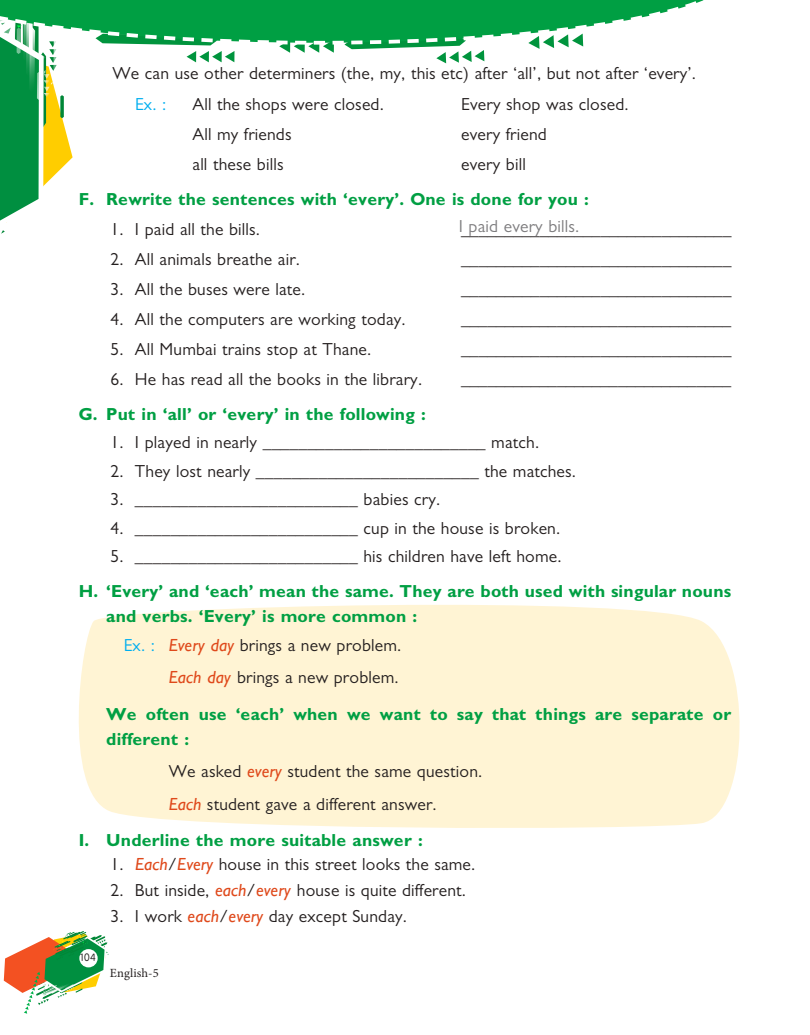
<style>
.page{position:relative;width:810px;height:1035px;background:#fff}
.page>*{position:absolute;margin:0;border:0;box-sizing:border-box;transform-origin:0 0}
.t1{font:17.5px/32.4px "Gill Sans MT Pro";letter-spacing:.01em;color:#241f1f;text-align:right}
.t2{font:700 17.5px/25px "Gill Sans MT Pro";letter-spacing:.01em;color:#009f43}
.t3{font:17.5px "Gill Sans MT Pro";letter-spacing:.01em;color:#7d7c7e}
.t4{font:17.5px "Gill Sans MT Pro";color:#00aeef}
.t5{font:12.5px "Minion Pro";letter-spacing:.01em;color:#241f1f}
.t6{font:10px "B Preplay";color:#241f1f}
.s1{color:#00aeef}
.s2{font-family:"Gill Sans";font-style:italic;color:#df491b}
</style>
<div class="page">
<svg style="left:0;top:46px;width:584px;height:188px"></svg>
<svg style="left:0;top:0;width:704px;height:46px"></svg>
<div style="left:79px;top:64px;width:652px;height:878px;background:#fff"></div>
<svg style="left:4px;top:931px;width:105px;height:83px"></svg>
<div style="left:79px;top:949px;width:19px;height:18px;background:#fff;border-radius:50%"></div>
<div style="left:78px;top:605px;width:662px;height:223px;background:#fff4d4"></div>
<p class="t1" style="left:113px;top:57px;width:585px">We can use other determiners (the, my, this etc) after ‘all’, but not after ‘every’.</p>
<p class="t4" style="left:135px;top:93px;width:33px">Ex. :</p>
<p class="t1" style="left:193px;top:87px;width:193px">All the shops were closed.</p>
<p class="t1" style="left:461px;top:87px;width:169px">Every shop was closed.</p>
<p class="t1" style="left:192px;top:118px;width:101px">All my friends</p>
<p class="t1" style="left:461px;top:118px;width:87px">every friend</p>
<p class="t1" style="left:192px;top:148px;width:93px">all these bills</p>
<p class="t1" style="left:461px;top:148px;width:66px">every bill</p>
<p class="t2" style="left:79px;top:186px;width:512px">F. Rewrite the sentences with ‘every’. One is done for you :</p>
<p class="t1" style="left:110px;top:212px;width:151px">1. I paid all the bills.</p>
<p class="t1" style="left:461px;top:212px;width:272px">_______________________________</p>
<p class="t1" style="left:110px;top:243px;width:191px">2. All animals breathe air.</p>
<p class="t1" style="left:461px;top:243px;width:272px">_______________________________</p>
<p class="t1" style="left:110px;top:273px;width:196px">3. All the buses were late.</p>
<p class="t1" style="left:461px;top:273px;width:272px">_______________________________</p>
<p class="t1" style="left:110px;top:303px;width:297px">4. All the computers are working today.</p>
<p class="t1" style="left:461px;top:303px;width:272px">_______________________________</p>
<p class="t1" style="left:110px;top:333px;width:262px">5. All Mumbai trains stop at Thane.</p>
<p class="t1" style="left:461px;top:333px;width:272px">_______________________________</p>
<p class="t1" style="left:110px;top:363px;width:313px">6. He has read all the books in the library.</p>
<p class="t1" style="left:461px;top:363px;width:272px">_______________________________</p>
<p class="t2" style="left:79px;top:401px;width:349px">G. Put in ‘all’ or ‘every’ in the following :</p>
<p class="t1" style="left:110px;top:426px;width:430px">1. I played in nearly _________________________ match.</p>
<p class="t1" style="left:110px;top:455px;width:467px">2. They lost nearly _________________________ the matches.</p>
<p class="t1" style="left:110px;top:483px;width:331px">3. _________________________ babies cry.</p>
<p class="t1" style="left:110px;top:511px;width:451px">4. _________________________ cup in the house is broken.</p>
<p class="t1" style="left:110px;top:540px;width:453px">5. _________________________ his children have left home.</p>
<p class="t2" style="left:106px;top:578px;width:627px;text-indent:-28px">H. ‘Every’ and ‘each’ mean the same. They are both used with singular nouns and verbs. ‘Every’ is more common :</p>
<p class="t1" style="left:124px;top:629px;width:279px"><span class="s1">Ex. :</span> <span class="s2">Every day</span> brings a new problem.<br><span class="s2">Each day</span> brings a new problem.</p>
<p class="t2" style="left:106px;top:701px;width:627px">We often use ‘each’ when we want to say that things are separate or different :</p>
<p class="t1" style="left:169px;top:755px;width:315px;text-align:left">We asked <span class="s2">every</span> student the same question.<br><span class="s2">Each</span> student gave a different answer.</p>
<p class="t2" style="left:79px;top:827px;width:346px">I. Underline the more suitable answer :</p>
<p class="t1" style="left:110px;top:848px;width:367px">1. <span class="s2">Each</span>/<span class="s2">Every</span> house in this street looks the same.</p>
<p class="t1" style="left:110px;top:874px;width:357px">2. But inside, <span class="s2">each</span>/<span class="s2">every</span> house is quite different.</p>
<p class="t1" style="left:110px;top:900px;width:298px">3. I work <span class="s2">each</span>/<span class="s2">every</span> day except Sunday.</p>
<p class="t3" style="left:459px;top:216px;width:122px">I paid every bills.</p>
<p class="t6" style="left:81px;top:952px;width:17px">104</p>
<p class="t5" style="left:110px;top:965px;width:50px">English-5</p>
</div>
